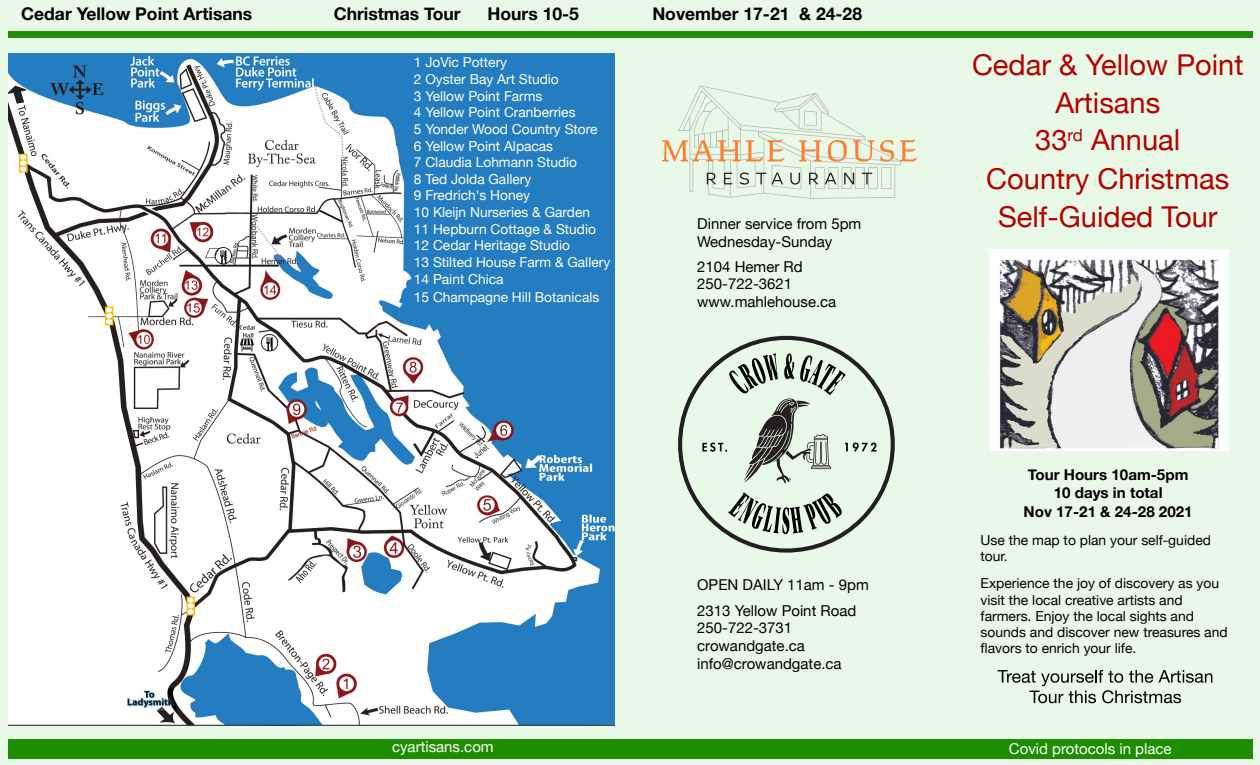
<style>
.page{position:relative;width:1260px;height:765px;background:#e8fae7}
.page>*{position:absolute;margin:0;border:0;box-sizing:border-box;transform-origin:0 0}
.t1{font:28.75px/38px "Helvetica Neue";color:#b50000;text-align:center}
.t2{font:700 17.5px "Helvetica Neue";color:#000}
.t3{font:15px/17.9px "Helvetica Neue";color:#000}
.t4{font:700 15px/18.8px "Helvetica Neue";color:#000;text-align:center}
.t5{font:15px "Helvetica Neue";color:#fff}
.t6{font:13.75px/16.6px "Helvetica Neue";color:#fff}
.t7{font:13.75px/16.2px "Helvetica Neue";color:#000}
</style>
<div class="page">
<img style="left:989px;top:250px;width:239px;height:200px">
<img style="left:8px;top:54px;width:607px;height:671px">
<svg style="left:998px;top:670px;width:214px;height:33px"></svg>
<div style="left:8px;top:739px;width:1244px;height:19px;background:#1c8e00"></div>
<div style="left:8px;top:31px;width:1244px;height:7px;background:#1c8e00"></div>
<svg style="left:662px;top:85px;width:255px;height:114px"></svg>
<svg style="left:678px;top:336px;width:217px;height:217px"></svg>
<svg style="left:702px;top:353px;width:174px;height:132px"></svg>
<p class="t2" style="left:21px;top:3px;width:233px">Cedar Yellow Point Artisans</p>
<p class="t2" style="left:334px;top:3px;width:129px">Christmas Tour</p>
<p class="t2" style="left:652px;top:3px;width:211px">November 17-21 &amp; 24-28</p>
<p class="t2" style="left:488px;top:3px;width:93px">Hours 10-5</p>
<p class="t6" style="left:414px;top:54px;width:198px">1 JoVic Pottery<br>2 Oyster Bay Art Studio<br>3 Yellow Point Farms<br>4 Yellow Point Cranberries<br>5 Yonder Wood Country Store<br>6 Yellow Point Alpacas<br>7 Claudia Lohmann Studio<br>8 Ted Jolda Gallery<br>9 Fredrich's Honey<br>10 Kleĳn Nurseries &amp; Garden<br>11 Hepburn Cottage &amp; Studio<br>12 Cedar Heritage Studio<br>13 Stilted House Farm &amp; Gallery<br>14 Paint Chica</p>
<p class="t6" style="left:414px;top:288px;width:187px">15 Champagne Hill Botanicals</p>
<p class="t3" style="left:697px;top:215px;width:166px">Dinner service from 5pm<br>Wednesday-Sunday</p>
<p class="t3" style="left:697px;top:257px;width:141px">2104 Hemer Rd<br>250-722-3621 www.mahlehouse.ca</p>
<p class="t3" style="left:697px;top:572px;width:173px;line-height:25.1px">OPEN DAILY 11am - 9pm<br>2313 Yellow Point Road</p>
<p class="t3" style="left:697px;top:619px;width:146px">250-722-3731 crowandgate.ca info@crowandgate.ca</p>
<h1 class="t1" style="left:972px;top:45px;width:273px">Cedar &amp; Yellow Point<br>Artisans<br>33<sup>rd</sup> Annual<br>Country Christmas<br>Self-Guided Tour</h1>
<p class="t4" style="left:1024px;top:465px;width:171px">Tour Hours 10am-5pm<br>10 days in total<br>Nov 17-21 &amp; 24-28 2021</p>
<p class="t7" style="left:981px;top:531px;width:232px">Use the map to plan your self-guided tour.</p>
<p class="t7" style="left:981px;top:575px;width:249px">Experience the joy of discovery as you visit the local creative artists and farmers. Enjoy the local sights and sounds and discover new treasures and flavors to enrich your life.</p>
<p class="t5" style="left:392px;top:738px;width:103px">cyartisans.com</p>
<p class="t5" style="left:1009px;top:739px;width:164px">Covid protocols in place</p>
</div>
